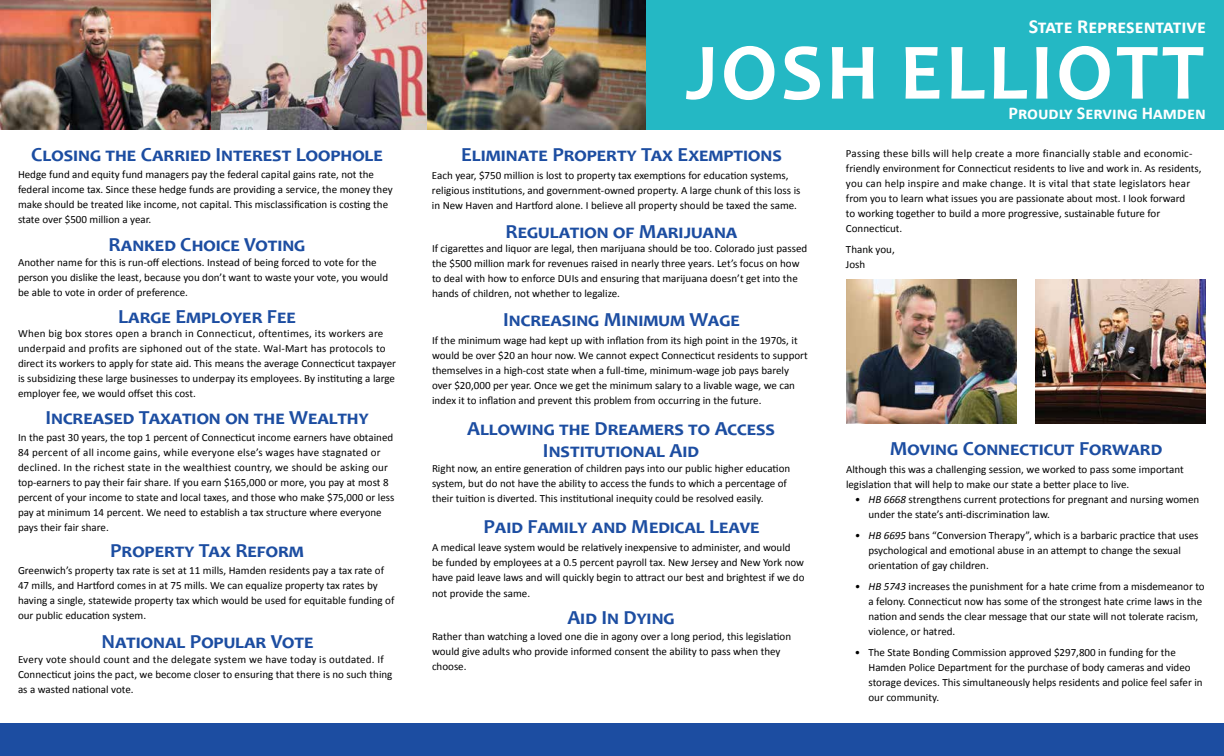
<style>
.page{position:relative;width:1224px;height:756px;background:#fff}
.page>*{position:absolute;margin:0;border:0;box-sizing:border-box;transform-origin:0 0}
.t1{font:700 81px "Candara";letter-spacing:.04em;color:#fff}
.t2{font:700 20px/22px "Candara";color:#1c4da1;text-align:center}
.t3{font:700 20px "Calibri";color:#fff}
.t4{font:700 18px "Calibri";color:#fff}
.t5{font:11px/15px "Calibri";color:#000}
.s1{font-style:italic}
</style>
<div class="page">
<div style="left:0;top:0;width:1224px;height:130px;background:#24b8c4"></div>
<div style="left:0;top:724px;width:1224px;height:32px;background:#1c4da1"></div>
<img style="left:0;top:0;width:646px;height:130px">
<img style="left:846px;top:279px;width:170px;height:145px">
<img style="left:1035px;top:279px;width:170px;height:145px">
<h2 class="t2" style="left:31px;top:143px;width:353px">Closing the Carried Interest Loophole</h2>
<p class="t5" style="left:18px;top:167px;width:376px">Hedge fund and equity fund managers pay the federal capital gains rate, not the federal income tax. Since these hedge funds are providing a service, the money they make should be treated like income, not capital. This misclassification is costing the state over $500 million a year.</p>
<h2 class="t2" style="left:109px;top:233px;width:198px">Ranked Choice Voting</h2>
<p class="t5" style="left:18px;top:255px;width:372px">Another name for this is run-off elections. Instead of being forced to vote for the person you dislike the least, because you don’t want to waste your vote, you would be able to vote in order of preference.</p>
<h2 class="t2" style="left:118px;top:306px;width:179px">Large Employer Fee</h2>
<p class="t5" style="left:18px;top:326px;width:380px">When big box stores open a branch in Connecticut, oftentimes, its workers are underpaid and profits are siphoned out of the state. Wal-Mart has protocols to direct its workers to apply for state aid. This means the average Connecticut taxpayer is subsidizing these large businesses to underpay its employees. By instituting a large employer fee, we would offset this cost.</p>
<h2 class="t2" style="left:45px;top:406px;width:325px">Increased Taxation on the Wealthy</h2>
<p class="t5" style="left:18px;top:430px;width:378px">In the past 30 years, the top 1 percent of Connecticut income earners have obtained 84 percent of all income gains, while everyone else’s wages have stagnated or declined. In the richest state in the wealthiest country, we should be asking our top-earners to pay their fair share. If you earn $165,000 or more, you pay at most 8 percent of your income to state and local taxes, and those who make $75,000 or less pay at minimum 14 percent. We need to establish a tax structure where everyone pays their fair share.</p>
<h2 class="t2" style="left:110px;top:540px;width:195px">Property Tax Reform</h2>
<p class="t5" style="left:18px;top:563px;width:378px">Greenwich’s property tax rate is set at 11 mills, Hamden residents pay a tax rate of 47 mills, and Hartford comes in at 75 mills. We can equalize property tax rates by having a single, statewide property tax which would be used for equitable funding of our public education system.</p>
<h2 class="t2" style="left:102px;top:630px;width:213px">National Popular Vote</h2>
<p class="t5" style="left:18px;top:652px;width:376px">Every vote should count and the delegate system we have today is outdated. If<br>Connecticut joins the pact, we become closer to ensuring that there is no such thing as a wasted national vote.</p>
<h2 class="t3" style="left:1029px;top:14px;width:179px">State Representative</h2>
<h1 class="t1" style="left:686px;top:22px;width:520px">JOSH ELLIOTT</h1>
<h2 class="t2" style="left:461px;top:143px;width:322px">Eliminate Property Tax Exemptions</h2>
<p class="t5" style="left:432px;top:168px;width:370px">Each year, $750 million is lost to property tax exemptions for education systems, religious institutions, and government-owned property. A large chunk of this loss is in New Haven and Hartford alone. I believe all property should be taxed the same.</p>
<h2 class="t2" style="left:506px;top:220px;width:233px">Regulation of Marijuana</h2>
<p class="t5" style="left:432px;top:241px;width:377px">If cigarettes and liquor are legal, then marijuana should be too. Colorado just passed the $500 million mark for revenues raised in nearly three years. Let’s focus on how to deal with how to enforce DUIs and ensuring that marijuana doesn’t get into the hands of children, not whether to legalize.</p>
<h2 class="t2" style="left:503px;top:309px;width:238px">Increasing Minimum Wage</h2>
<p class="t5" style="left:432px;top:333px;width:377px">If the minimum wage had kept up with inflation from its high point in the 1970s, it would be over $20 an hour now. We cannot expect Connecticut residents to support themselves in a high-cost state when a full-time, minimum-wage job pays barely over $20,000 per year. Once we get the minimum salary to a livable wage, we can index it to inflation and prevent this problem from occurring in the future.</p>
<h2 class="t2" style="left:467px;top:417px;width:309px">Allowing the Dreamers to Access<br>Institutional Aid</h2>
<p class="t5" style="left:432px;top:460px;width:360px">Right now, an entire generation of children pays into our public higher education system, but do not have the ability to access the funds to which a percentage of their tuition is diverted. This institutional inequity could be resolved easily.</p>
<h2 class="t2" style="left:483px;top:515px;width:278px">Paid Family and Medical Leave</h2>
<p class="t5" style="left:432px;top:540px;width:374px">A medical leave system would be relatively inexpensive to administer, and would be funded by employees at a 0.5 percent payroll tax. New Jersey and New York now have paid leave laws and will quickly begin to attract our best and brightest if we do</p>
<p class="t5" style="left:432px;top:586px;width:100px">not provide the same.</p>
<h2 class="t2" style="left:567px;top:606px;width:109px">Aid In Dying</h2>
<p class="t5" style="left:432px;top:629px;width:361px">Rather than watching a loved one die in agony over a long period, this legislation would give adults who provide informed consent the ability to pass when they choose.</p>
<h3 class="t4" style="left:1008px;top:102px;width:199px">Proudly Serving Hamden</h3>
<p class="t5" style="left:846px;top:145px;width:357px">Passing these bills will help create a more financially stable and economic&shy;friendly environment for Connecticut residents to live and work in. As residents, you can help inspire and make change. It is vital that state legislators hear from you to learn what issues you are passionate about most. I look forward<br>to working together to build a more progressive, sustainable future for Connecticut.</p>
<p class="t5" style="left:846px;top:241px;width:50px">Thank you,<br>Josh</p>
<h2 class="t2" style="left:890px;top:438px;width:274px">Moving Connecticut Forward</h2>
<p class="t5" style="left:846px;top:462px;width:339px">Although this was a challenging session, we worked to pass some important legislation that will help to make our state a better place to live.</p>
<p class="t5" style="left:868px;top:492px;width:332px;text-indent:-13px"><span class="s1">• HB 6668</span> strengthens current protections for pregnant and nursing women under the state’s anti-discrimination law.</p>
<p class="t5" style="left:868px;top:528px;width:332px;text-indent:-13px"><span class="s1">• HB 6695</span> bans “Conversion Therapy”, which is a barbaric practice that uses psychological and emotional abuse in an attempt to change the sexual orientation of gay children.</p>
<p class="t5" style="left:868px;top:579px;width:338px;text-indent:-13px"><span class="s1">• HB 5743</span> increases the punishment for a hate crime from a misdemeanor to a felony. Connecticut now has some of the strongest hate crime laws in the nation and sends the clear message that our state will not tolerate racism, violence, or hatred.</p>
<p class="t5" style="left:868px;top:645px;width:336px;text-indent:-13px">• The State Bonding Commission approved $297,800 in funding for the Hamden Police Department for the purchase of body cameras and video storage devices. This simultaneously helps residents and police feel safer in our community.</p>
</div>
